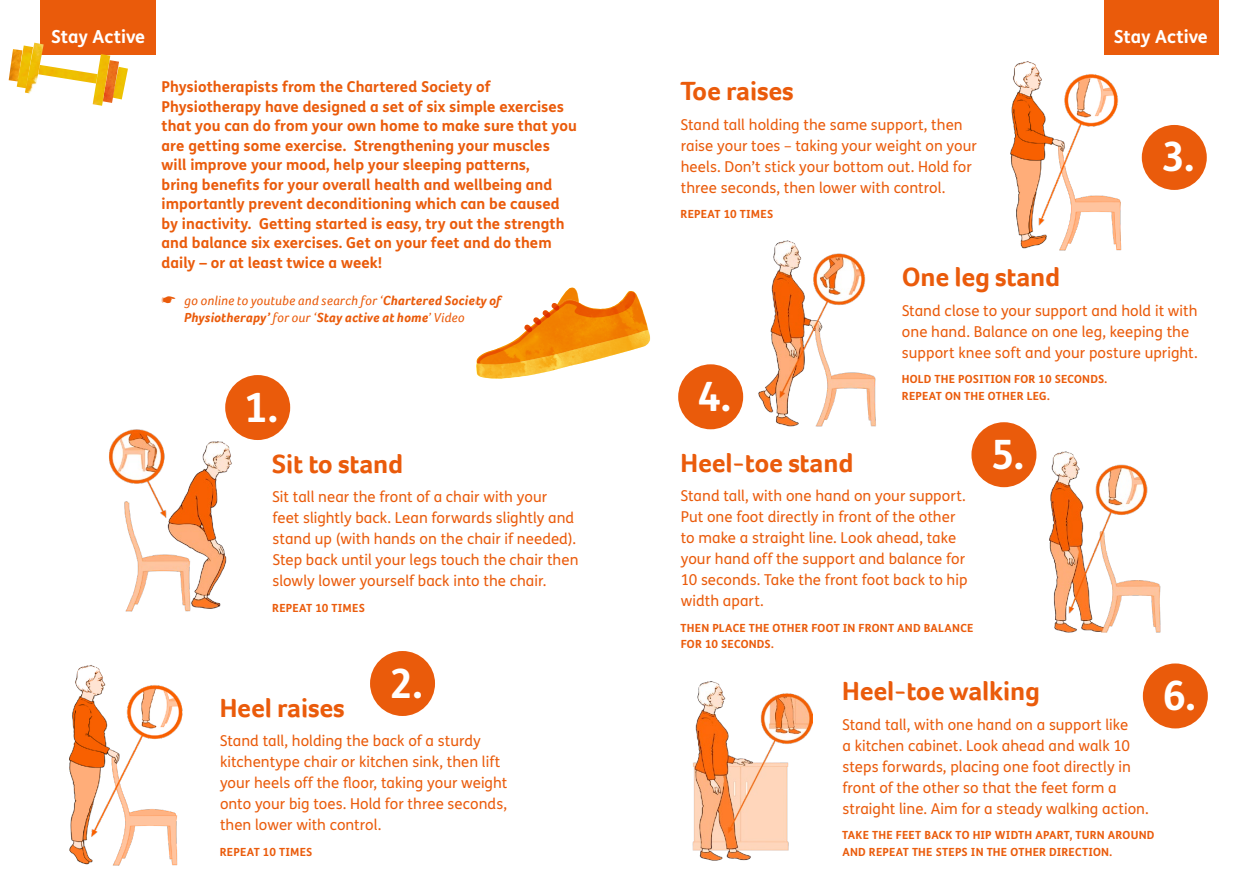
<style>
.page{position:relative;width:1259px;height:893px;background:#fff}
.page>*{position:absolute;margin:0;border:0;box-sizing:border-box;transform-origin:0 0}
.t1{font:700 40.5px "FS Me";color:#fff}
.t2{font:700 27px "Foco";letter-spacing:-.005em;color:#ea5b0b}
.t3{font:700 18px "FS Me";color:#fff}
.t4{font:15px/21px "FS Me";color:#ea5b0b}
.t5{font:700 15px/19.5px "FS Me";letter-spacing:.005em;color:#ea5b0b}
.t6{font:italic 700 13.5px/16.2px "Foco";letter-spacing:.01em;color:#ea5b0b}
.t7{font:700 11.25px/16.8px "FS Me";letter-spacing:.015em;color:#ea5b0b}
.s1{font-weight:400}
</style>
<div class="page">
<div style="left:1103px;top:0;width:115px;height:54px;background:#ea5b0b"></div>
<div style="left:40px;top:0;width:115px;height:54px;background:#ea5b0b"></div>
<svg style="left:476px;top:287px;width:175px;height:92px"></svg>
<img style="left:9px;top:49px;width:8px;height:33px">
<img style="left:119px;top:67px;width:9px;height:32px">
<img style="left:44px;top:65px;width:49px;height:18px">
<img style="left:17px;top:45px;width:8px;height:43px">
<img style="left:110px;top:60px;width:9px;height:43px">
<img style="left:25px;top:43px;width:19px;height:51px">
<img style="left:93px;top:54px;width:17px;height:52px">
<div style="left:225px;top:375px;width:65px;height:65px;background:#ea5b0b;border-radius:50%"></div>
<div style="left:370px;top:651px;width:65px;height:65px;background:#ea5b0b;border-radius:50%"></div>
<div style="left:1141px;top:125px;width:65px;height:65px;background:#ea5b0b;border-radius:50%"></div>
<div style="left:678px;top:364px;width:65px;height:65px;background:#ea5b0b;border-radius:50%"></div>
<div style="left:971px;top:422px;width:65px;height:65px;background:#ea5b0b;border-radius:50%"></div>
<div style="left:1142px;top:663px;width:65px;height:65px;background:#ea5b0b;border-radius:50%"></div>
<img style="left:109px;top:421px;width:138px;height:191px">
<img style="left:1010px;top:61px;width:112px;height:190px">
<img style="left:758px;top:240px;width:118px;height:187px">
<img style="left:1030px;top:445px;width:131px;height:188px">
<img style="left:692px;top:681px;width:120px;height:180px">
<img style="left:69px;top:665px;width:114px;height:201px">
<p class="t3" style="left:51px;top:22px;width:96px">Stay Active</p>
<p class="t3" style="left:1113px;top:22px;width:96px">Stay Active</p>
<p class="t5" style="left:162px;top:77px;width:417px">Physiotherapists from the Chartered Society of Physiotherapy have designed a set of six simple exercises that you can do from your own home to make sure that you are getting some exercise. Strengthening your muscles will improve your mood, help your sleeping patterns,<br>bring benefits for your overall health and wellbeing and importantly prevent deconditioning which can be caused by inactivity. Getting started is easy, try out the strength and balance six exercises. Get on your feet and do them daily – or at least twice a week!</p>
<p class="t6" style="left:184px;top:293px;width:318px;text-indent:-22px">☛ <span class="s1">go online to youtube and search for ‘</span>Chartered Society of<br>Physiotherapy’ <span class="s1">for our ‘</span>Stay active at home<span class="s1">’ Video</span></p>
<h2 class="t2" style="left:680px;top:73px;width:115px">Toe raises</h2>
<p class="t4" style="left:680px;top:114px;width:298px">Stand tall holding the same support, then raise your toes – taking your weight on your heels. Don’t stick your bottom out. Hold for three seconds, then lower with control.</p>
<p class="t7" style="left:680px;top:205px;width:94px">REPEAT 10 TIMES</p>
<h1 class="t1" style="left:1161px;top:126px;width:34px">3.</h1>
<h2 class="t2" style="left:901px;top:259px;width:160px">One leg stand</h2>
<p class="t4" style="left:901px;top:300px;width:297px">Stand close to your support and hold it with one hand. Balance on one leg, keeping the support knee soft and your posture upright.</p>
<p class="t7" style="left:901px;top:370px;width:207px">HOLD THE POSITION FOR 10 SECONDS.<br>REPEAT ON THE OTHER LEG.</p>
<h1 class="t1" style="left:697px;top:365px;width:35px">4.</h1>
<h1 class="t1" style="left:245px;top:376px;width:35px">1.</h1>
<h2 class="t2" style="left:272px;top:446px;width:133px">Sit to stand</h2>
<p class="t4" style="left:272px;top:486px;width:308px">Sit tall near the front of a chair with your<br>feet slightly back. Lean forwards slightly and stand up (with hands on the chair if needed).<br>Step back until your legs touch the chair then slowly lower yourself back into the chair.</p>
<p class="t7" style="left:272px;top:599px;width:94px">REPEAT 10 TIMES</p>
<h1 class="t1" style="left:389px;top:652px;width:35px">2.</h1>
<h2 class="t2" style="left:220px;top:690px;width:127px">Heel raises</h2>
<p class="t4" style="left:220px;top:730px;width:289px">Stand tall, holding the back of a sturdy kitchentype chair or kitchen sink, then lift your heels off the floor, taking your weight onto your big toes. Hold for three seconds, then lower with control.</p>
<p class="t7" style="left:220px;top:843px;width:94px">REPEAT 10 TIMES</p>
<h1 class="t1" style="left:991px;top:423px;width:34px">5.</h1>
<h2 class="t2" style="left:680px;top:445px;width:174px">Heel-toe stand</h2>
<p class="t4" style="left:680px;top:485px;width:288px">Stand tall, with one hand on your support.<br>Put one foot directly in front of the other to make a straight line. Look ahead, take your hand off the support and balance for 10 seconds. Take the front foot back to hip width apart.</p>
<p class="t7" style="left:680px;top:619px;width:294px">THEN PLACE THE OTHER FOOT IN FRONT AND BALANCE<br>FOR 10 SECONDS.</p>
<h2 class="t2" style="left:842px;top:673px;width:199px">Heel-toe walking</h2>
<p class="t4" style="left:842px;top:714px;width:308px">Stand tall, with one hand on a support like<br>a kitchen cabinet. Look ahead and walk 10 steps forwards, placing one foot directly in front of the other so that the feet form a straight line. Aim for a steady walking action.</p>
<p class="t7" style="left:842px;top:826px;width:314px">TAKE THE FEET BACK TO HIP WIDTH APART, TURN AROUND<br>AND REPEAT THE STEPS IN THE OTHER DIRECTION.</p>
<h1 class="t1" style="left:1162px;top:664px;width:34px">6.</h1>
</div>
